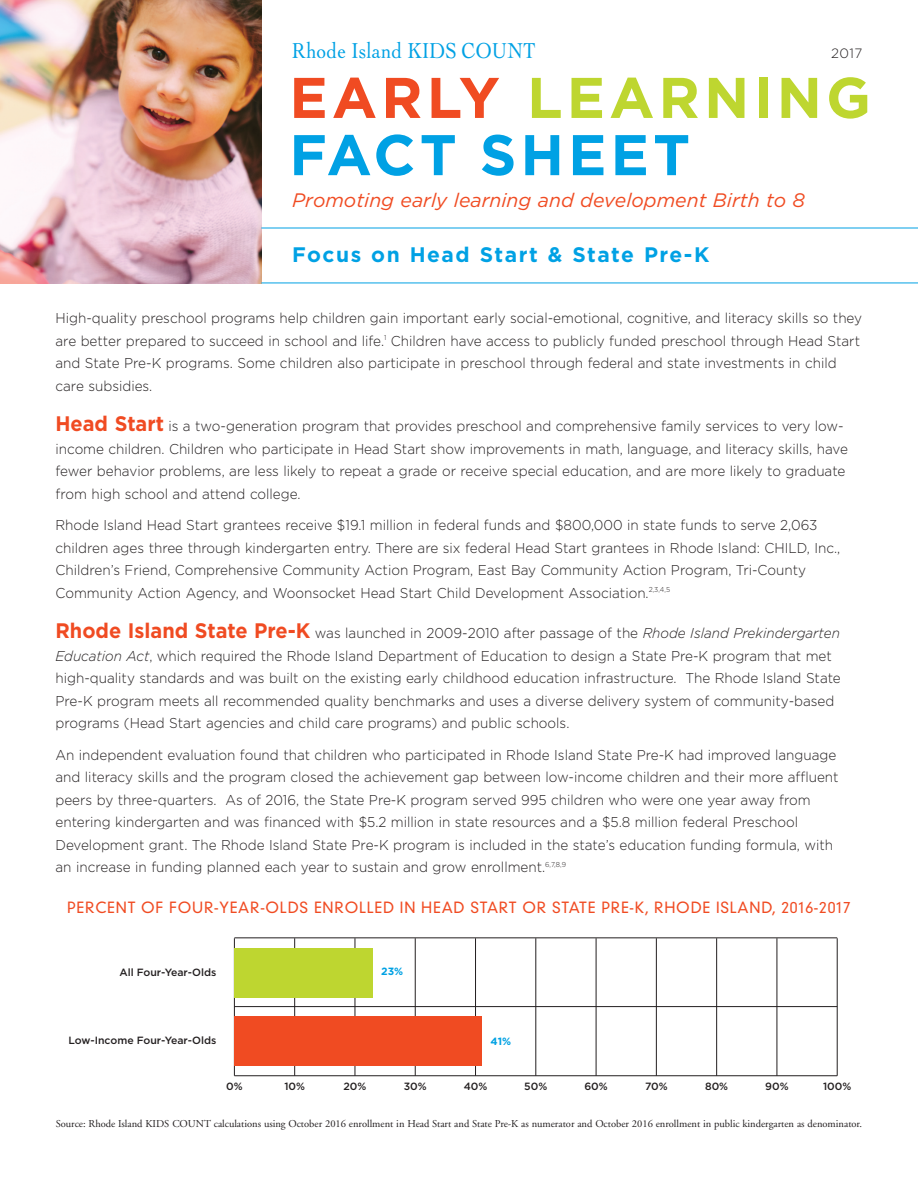
<style>
.page{position:relative;width:918px;height:1188px;background:#fff}
.page>*{position:absolute;margin:0;border:0;box-sizing:border-box;transform-origin:0 0}
.t1{font:700 57.3px/57.3px "Gotham";letter-spacing:.07em;color:#00a1e4}
.t2{font:22.35px "Cochin Rmn";letter-spacing:.025em;color:#00a1e4;scale:.85 1}
.t3{font:700 21px "Gotham";letter-spacing:.07em;color:#00a1e4}
.t4{font:italic 19.5px "Gotham";color:#f04b22}
.t5{font:300 15px "DIN Neuzeit Grotesk";letter-spacing:.05em;color:#f04b22}
.t6{font:300 14.25px/22.5px "Gotham";color:#231f20;scale:.95 1}
.t7{font:300 13.5px "Gotham";color:#231f20}
.t8{font:10.5px "Adobe Garamond";color:#231f20}
.t9{font:500 10.5px "Gotham";color:#231f20}
.t10{font:700 10.5px "Gotham";color:#00a1e3}
.s1{color:#f04b22}
.s2{color:#bed630}
.s3{font-weight:700;font-size:21px;color:#f04b22}
.s4{font-style:italic}
</style>
<div class="page">
<img style="left:0;top:0;width:261px;height:283px">
<hr style="left:261px;top:228px;width:657px;height:1px;background:#00a1e4">
<hr style="left:261px;top:283px;width:657px;height:1px;background:#00a1e4">
<hr style="left:234px;top:1075px;width:603px;height:1px;background:#231f20">
<hr style="left:294px;top:938px;width:1px;height:138px;background:#231f20">
<hr style="left:355px;top:938px;width:1px;height:138px;background:#231f20">
<hr style="left:415px;top:938px;width:1px;height:138px;background:#231f20">
<hr style="left:475px;top:938px;width:1px;height:138px;background:#231f20">
<hr style="left:536px;top:938px;width:1px;height:138px;background:#231f20">
<hr style="left:596px;top:938px;width:1px;height:138px;background:#231f20">
<hr style="left:656px;top:938px;width:1px;height:138px;background:#231f20">
<hr style="left:716px;top:938px;width:1px;height:138px;background:#231f20">
<hr style="left:777px;top:938px;width:1px;height:138px;background:#231f20">
<hr style="left:837px;top:938px;width:1px;height:138px;background:#231f20">
<hr style="left:234px;top:938px;width:1px;height:138px;background:#231f20">
<hr style="left:234px;top:1006px;width:603px;height:1px;background:#231f20">
<hr style="left:234px;top:937px;width:603px;height:1px;background:#231f20">
<div style="left:234px;top:948px;width:139px;height:49px;background:#bed630"></div>
<div style="left:234px;top:1017px;width:248px;height:49px;background:#f04b22"></div>
<h2 class="t2" style="left:292px;top:42px;width:288px">Rhode Island KIDS COUNT</h2>
<p class="t7" style="left:831px;top:49px;width:33px">2017</p>
<h1 class="t1" style="left:289px;top:74px;width:583px"><span class="s1">EARLY</span> <span class="s2">LEARNING<br></span>FACT SHEET</h1>
<h3 class="t4" style="left:292px;top:194px;width:514px">Promoting early learning and development Birth to 8</h3>
<h3 class="t3" style="left:292px;top:247px;width:419px">Focus on Head Start &amp; State Pre-K</h3>
<p class="t6" style="left:56px;top:308px;width:851px">High-quality preschool programs help children gain important early social-emotional, cognitive, and literacy skills so they are better prepared to succeed in school and life.<sup>1</sup> Children have access to publicly funded preschool through Head Start and State Pre-K programs. Some children also participate in preschool through federal and state investments in child care subsidies.</p>
<p class="t6" style="left:56px;top:416px;width:836px"><span class="s3">Head Start</span> is a two-generation program that provides preschool and comprehensive family services to very low&shy;income children. Children who participate in Head Start show improvements in math, language, and literacy skills, have fewer behavior problems, are less likely to repeat a grade or receive special education, and are more likely to graduate from high school and attend college.</p>
<p class="t6" style="left:56px;top:515px;width:828px">Rhode Island Head Start grantees receive $19.1 million in federal funds and $800,000 in state funds to serve 2,063 children ages three through kindergarten entry. There are six federal Head Start grantees in Rhode Island: CHILD, Inc., Children’s Friend, Comprehensive Community Action Program, East Bay Community Action Program, Tri-County Community Action Agency, and Woonsocket Head Start Child Development Association.<sup>2,3,4,5</sup></p>
<p class="t6" style="left:56px;top:623px;width:828px"><span class="s3">Rhode Island State Pre-K</span> was launched in 2009-2010 after passage of the <span class="s4">Rhode Island Prekindergarten Education Act</span>, which required the Rhode Island Department of Education to design a State Pre-K program that met high-quality standards and was built on the existing early childhood education infrastructure. The Rhode Island State Pre-K program meets all recommended quality benchmarks and uses a diverse delivery system of community-based programs (Head Start agencies and child care programs) and public schools.</p>
<p class="t6" style="left:56px;top:745px;width:826px">An independent evaluation found that children who participated in Rhode Island State Pre-K had improved language and literacy skills and the program closed the achievement gap between low-income children and their more affluent peers by three-quarters. As of 2016, the State Pre-K program served 995 children who were one year away from entering kindergarten and was financed with $5.2 million in state resources and a $5.8 million federal Preschool Development grant. The Rhode Island State Pre-K program is included in the state’s education funding formula, with an increase in funding planned each year to sustain and grow enrollment.<sup>6,7,8,9</sup></p>
<p class="t5" style="left:67px;top:902px;width:785px">PERCENT OF FOUR-YEAR-OLDS ENROLLED IN HEAD START OR STATE PRE-K, RHODE ISLAND, 2016-2017</p>
<p class="t9" style="left:119px;top:968px;width:99px">All Four-Year-Olds</p>
<p class="t10" style="left:381px;top:967px;width:24px">23%</p>
<p class="t9" style="left:69px;top:1037px;width:149px">Low-Income Four-Year-Olds</p>
<p class="t10" style="left:491px;top:1038px;width:22px">41%</p>
<p class="t9" style="left:226px;top:1082px;width:18px">0%</p>
<p class="t9" style="left:284px;top:1082px;width:22px">10%</p>
<p class="t9" style="left:343px;top:1083px;width:24px">20%</p>
<p class="t9" style="left:404px;top:1083px;width:25px">30%</p>
<p class="t9" style="left:464px;top:1083px;width:25px">40%</p>
<p class="t9" style="left:524px;top:1083px;width:25px">50%</p>
<p class="t9" style="left:584px;top:1083px;width:25px">60%</p>
<p class="t9" style="left:645px;top:1083px;width:24px">70%</p>
<p class="t9" style="left:705px;top:1083px;width:25px">80%</p>
<p class="t9" style="left:765px;top:1083px;width:25px">90%</p>
<p class="t9" style="left:823px;top:1083px;width:30px">100%</p>
<p class="t8" style="left:56px;top:1119px;width:808px">Source: Rhode Island KIDS COUNT calculations using October 2016 enrollment in Head Start and State Pre-K as numerator and October 2016 enrollment in public kindergarten as denominator.</p>
</div>
